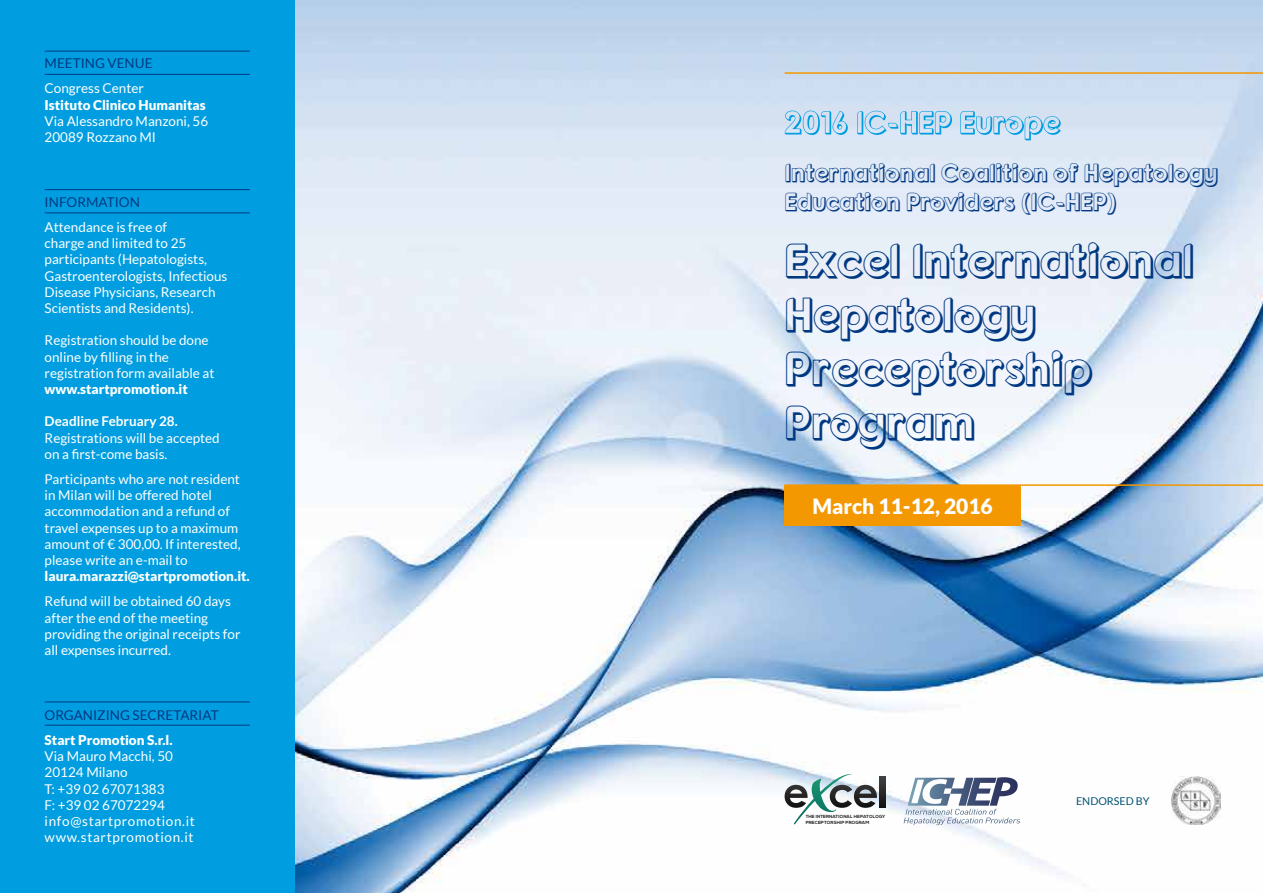
<style>
.page{position:relative;width:1263px;height:893px;background:#fff}
.page>*{position:absolute;margin:0;border:0;box-sizing:border-box;transform-origin:0 0}
.t1{font:45px/54px "Fonarto XT";color:#003882}
.t2{font:24px/28.8px "Fonarto XT";color:#003882}
.t3{font:900 21px "Lato";color:#fff}
.t4{font:13.5px/16.2px "Lato";color:#fff}
.t5{font:900 13.5px "Lato";color:#fff}
.t6{font:13.5px "Lato";color:#003882}
.t7{font:700 13.5px "Lato";color:#fff}
.t8{font:10.65px "Lato";color:#005273}
.t9{font:700 4.5px/5.4px "Nexa";letter-spacing:.025em;color:#111211}
</style>
<div class="page">
<img style="left:294px;top:0;width:969px;height:893px">
<img style="left:1172px;top:776px;width:48px;height:49px">
<hr style="left:784px;top:72px;width:479px;height:2px;background:#f39800">
<hr style="left:784px;top:484px;width:479px;height:2px;background:#f39800">
<div style="left:784px;top:485px;width:236px;height:41px;background:#f39800"></div>
<div style="left:0;top:0;width:294px;height:893px;background:#009ee0"></div>
<hr style="left:45px;top:213px;width:205px;height:1px;background:#003882">
<hr style="left:45px;top:189px;width:205px;height:1px;background:#003882">
<hr style="left:45px;top:74px;width:205px;height:1px;background:#003882">
<hr style="left:45px;top:51px;width:205px;height:1px;background:#003882">
<hr style="left:45px;top:725px;width:205px;height:1px;background:#003882">
<hr style="left:45px;top:701px;width:205px;height:1px;background:#003882">
<svg style="left:784px;top:111px;width:277px;height:29px;background:#afd6ef"></svg>
<svg style="left:880px;top:777px;width:5px;height:30px"></svg>
<svg style="left:784px;top:774px;width:93px;height:51px"></svg>
<svg style="left:904px;top:777px;width:116px;height:48px"></svg>
<p class="t6" style="left:45px;top:56px;width:109px">MEETING VENUE</p>
<p class="t4" style="left:45px;top:80px;width:101px">Congress Center</p>
<p class="t5" style="left:45px;top:97px;width:163px">Istituto Clinico Humanitas</p>
<p class="t4" style="left:45px;top:113px;width:165px">Via Alessandro Manzoni, 56<br>20089 Rozzano MI</p>
<p class="t6" style="left:45px;top:194px;width:85px">IN FORMATION</p>
<p class="t4" style="left:45px;top:219px;width:184px">Attendance is free of<br>charge and limited to 25 participants (Hepatologists,<br>Gastroenterologists, Infectious<br>Disease Physicians, Research<br>Scientists and Residents).</p>
<p class="t4" style="left:45px;top:332px;width:171px">Registration should be done online by filling in the registration form available at</p>
<p class="t5" style="left:45px;top:381px;width:145px">www.startpromotion.it</p>
<p class="t7" style="left:45px;top:414px;width:135px">Deadline February 28.</p>
<p class="t4" style="left:45px;top:430px;width:177px">Registrations will be accepted on a first-come basis.</p>
<p class="t4" style="left:45px;top:471px;width:197px">Participants who are not resident in Milan will be offered hotel accommodation and a refund of travel expenses up to a maximum amount of € 300,00. If interested, please write an e-mail to</p>
<p class="t5" style="left:45px;top:568px;width:207px">laura.marazzi@startpromotion.it.</p>
<p class="t4" style="left:45px;top:593px;width:197px">Refund will be obtained 60 days after the end of the meeting providing the original receipts for all expenses incurred.</p>
<p class="t6" style="left:45px;top:707px;width:161px">Organizing Secretariat</p>
<p class="t5" style="left:45px;top:732px;width:129px">Start Promotion S.r.l.</p>
<p class="t4" style="left:45px;top:748px;width:152px">Via Mauro Macchi, 50<br>20124 Milano<br>T: +39 02 67071383<br>F: +39 02 67072294 info@startpromotion.it www.startpromotion.it</p>
<h2 class="t2" style="left:784px;top:158px;width:435px">International Coalition of Hepatology<br>Education Providers (IC-HEP)</h2>
<h1 class="t1" style="left:784px;top:233px;width:410px">Excel International<br>Hepatology<br>Preceptorship<br>Program</h1>
<h3 class="t3" style="left:812px;top:494px;width:182px">March 11-12, 2016</h3>
<p class="t9" style="left:806px;top:814px;width:81px">THE INTERNATIONAL HEPATOLOGY<br>PRECEPTORSHIP PROGRAM</p>
<p class="t8" style="left:1076px;top:795px;width:75px">Endorsed By</p>
</div>
